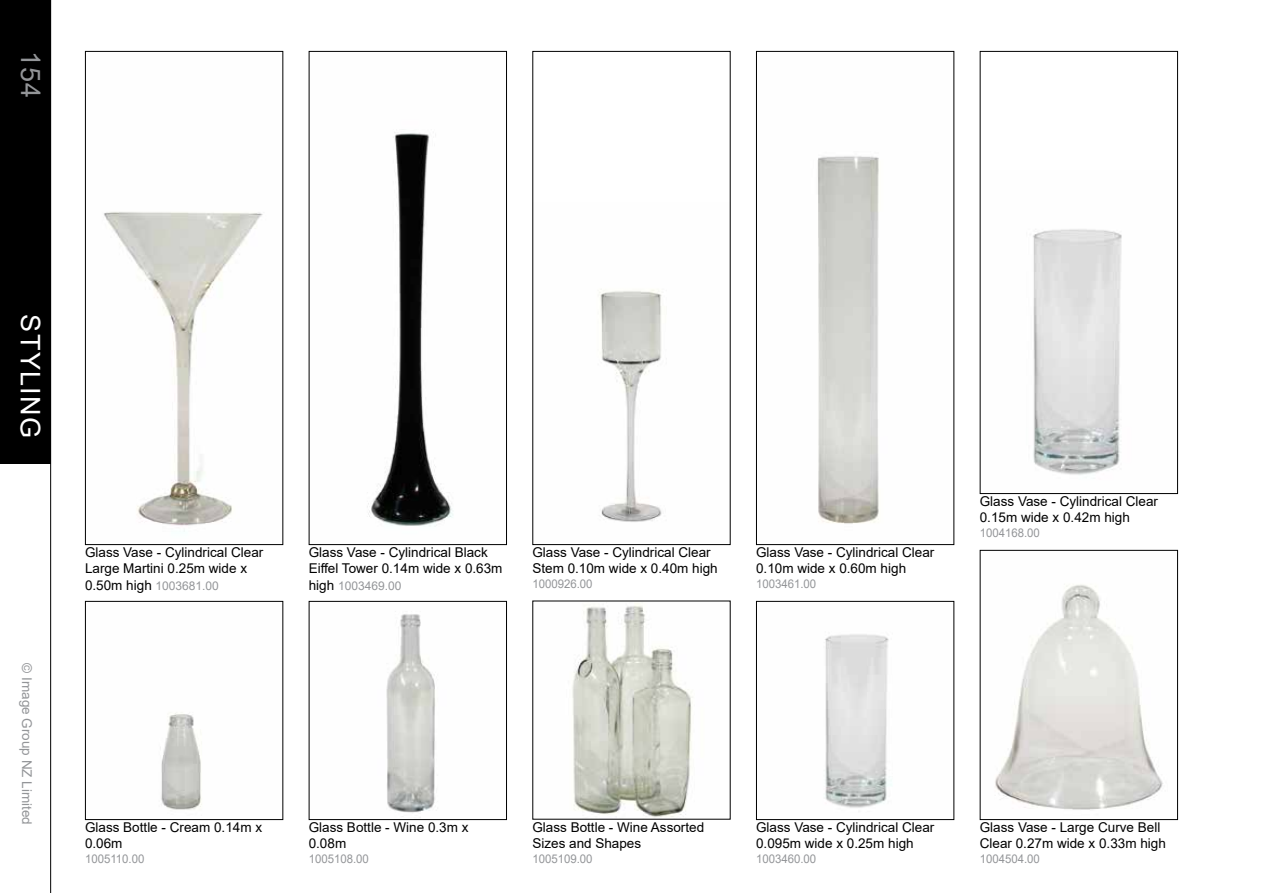
<style>
.page{position:relative;width:1263px;height:893px;background:#fff}
.page>*{position:absolute;margin:0;border:0;box-sizing:border-box;transform-origin:0 0}
.t1{font:27px "Arial";letter-spacing:.05em;color:#fff}
.t2{font:27px "Arial";color:#939598}
.t3{font:13.5px/16.5px "Arial";color:#000}
.t4{font:13.5px "Arial";color:#939598}
.t5{font:12px "Arial";color:#939598;scale:.95 1}
.t6{font:12px "Arial";color:#939598}
.s1{font-size:13.5px;color:#000}
</style>
<div class="page">
<div style="left:0;top:0;width:51px;height:463px;background:#000"></div>
<hr style="left:50px;top:0;width:1px;height:893px;background:#000">
<img style="left:104px;top:212px;width:159px;height:320px">
<div style="left:85px;top:51px;width:198px;height:494px;border:1px solid #000"></div>
<img style="left:367px;top:132px;width:86px;height:395px">
<div style="left:309px;top:51px;width:198px;height:494px;border:1px solid #000"></div>
<img style="left:817px;top:156px;width:62px;height:368px">
<div style="left:756px;top:51px;width:198px;height:494px;border:1px solid #000"></div>
<img style="left:1033px;top:229px;width:89px;height:246px">
<div style="left:980px;top:51px;width:198px;height:443px;border:1px solid #000"></div>
<img style="left:599px;top:289px;width:63px;height:233px">
<img style="left:386px;top:614px;width:49px;height:204px">
<div style="left:309px;top:601px;width:198px;height:219px;border:1px solid #000"></div>
<img style="left:160px;top:713px;width:42px;height:97px">
<div style="left:85px;top:601px;width:198px;height:219px;border:1px solid #000"></div>
<img style="left:825px;top:634px;width:67px;height:174px">
<div style="left:756px;top:601px;width:198px;height:219px;border:1px solid #000"></div>
<img style="left:995px;top:584px;width:168px;height:226px">
<div style="left:980px;top:550px;width:198px;height:270px;border:1px solid #000"></div>
<img style="left:572px;top:603px;width:121px;height:215px">
<h1 class="t2" style="left:49px;top:51px;width:49px;rotate:90deg">154</h1>
<h1 class="t1" style="left:49px;top:314px;width:125px;rotate:90deg">STYLING</h1>
<p class="t4" style="left:36px;top:663px;width:163px;rotate:90deg">© Image Group NZ Limited</p>
<p class="t3" style="left:85px;top:544px;width:180px">Glass Vase - Cylindrical Clear<br>Large Martini 0.25m wide x</p>
<p class="t6" style="left:85px;top:577px;width:135px"><span class="s1">0.50m high</span> 1003681.00</p>
<p class="t3" style="left:85px;top:819px;width:179px">Glass Bottle - Cream 0.14m x<br>0.06m</p>
<p class="t5" style="left:85px;top:850px;width:64px">1005110.00</p>
<p class="t3" style="left:309px;top:544px;width:195px">Glass Vase - Cylindrical Black<br>Eiffel Tower 0.14m wide x 0.63m</p>
<p class="t6" style="left:309px;top:577px;width:94px"><span class="s1">high</span> 1003469.00</p>
<p class="t3" style="left:532px;top:544px;width:187px">Glass Vase - Cylindrical Clear<br>Stem 0.10m wide x 0.40m high</p>
<p class="t5" style="left:532px;top:575px;width:65px">1000926.00</p>
<p class="t3" style="left:756px;top:544px;width:180px">Glass Vase - Cylindrical Clear<br>0.10m wide x 0.60m high</p>
<p class="t5" style="left:756px;top:575px;width:65px">1003461.00</p>
<p class="t3" style="left:309px;top:819px;width:161px">Glass Bottle - Wine 0.3m x<br>0.08m</p>
<p class="t5" style="left:309px;top:850px;width:65px">1005108.00</p>
<p class="t3" style="left:532px;top:819px;width:173px">Glass Bottle - Wine Assorted<br>Sizes and Shapes</p>
<p class="t5" style="left:532px;top:850px;width:65px">1005109.00</p>
<p class="t3" style="left:756px;top:819px;width:180px">Glass Vase - Cylindrical Clear<br>0.095m wide x 0.25m high</p>
<p class="t5" style="left:756px;top:850px;width:65px">1003460.00</p>
<p class="t3" style="left:980px;top:493px;width:180px">Glass Vase - Cylindrical Clear<br>0.15m wide x 0.42m high</p>
<p class="t5" style="left:980px;top:524px;width:65px">1004168.00</p>
<p class="t3" style="left:980px;top:819px;width:188px">Glass Vase - Large Curve Bell<br>Clear 0.27m wide x 0.33m high</p>
<p class="t5" style="left:980px;top:850px;width:65px">1004504.00</p>
</div>
